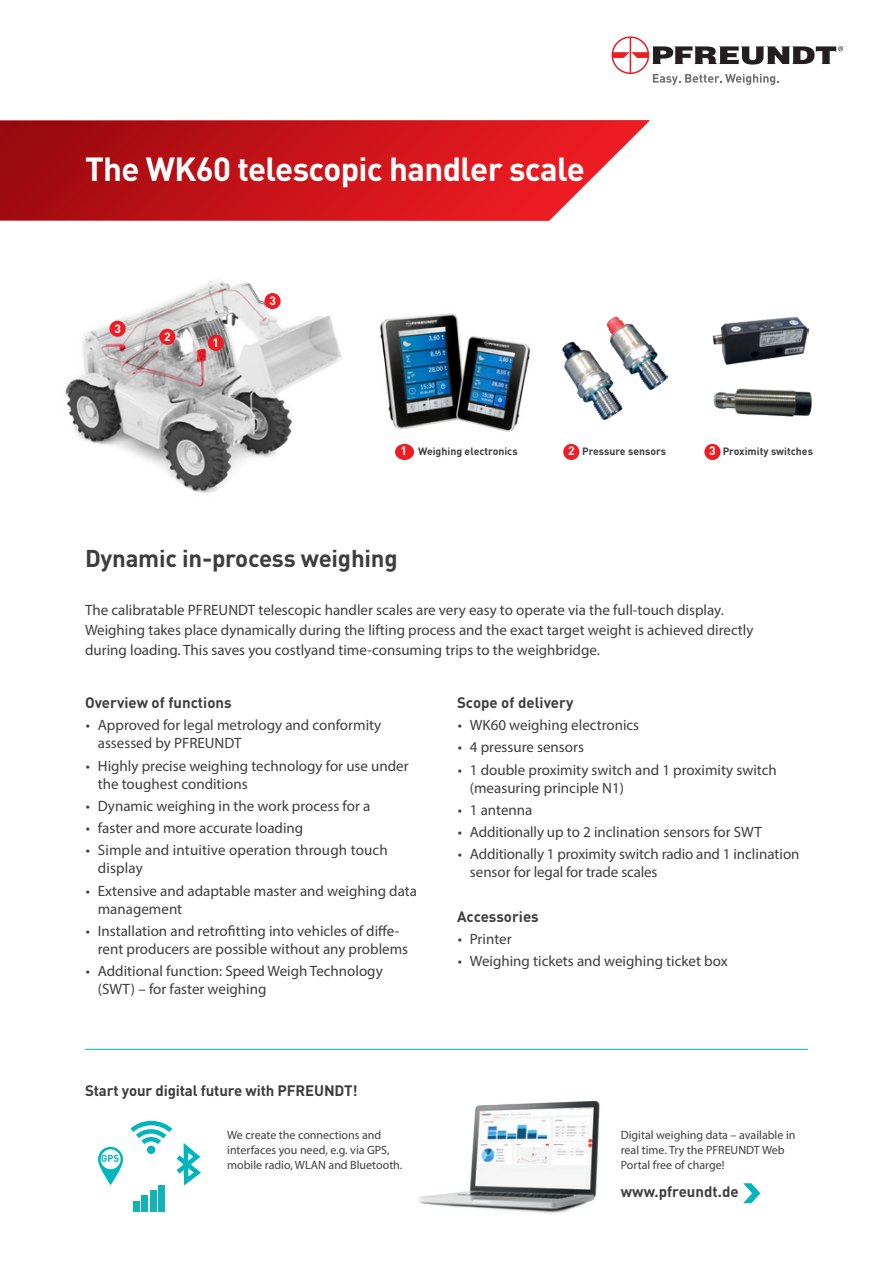
<style>
.page{position:relative;width:893px;height:1263px;background:#fff}
.page>*{position:absolute;margin:0;border:0;box-sizing:border-box;transform-origin:0 0}
.t1{font:700 33px "DIN Pro";letter-spacing:-.02em;color:#fff}
.t2{font:700 24px "DIN Pro";letter-spacing:-.01em;color:#3e3e3f}
.t3{font:15px/18px "Myriad Pro";color:#3e3e3f}
.t4{font:700 15px "DIN Pro";color:#3e3e3f}
.t5{font:12px/15px "Myriad Pro";color:#3e3e3f}
.t6{font:700 12px "DIN Pro";color:#fff}
.t7{font:700 10.5px "DIN Pro";color:#3e3e3f}
.s1{font-size:12px;color:#fff}
</style>
<div class="page">
<img style="left:65px;top:280px;width:350px;height:214px">
<svg style="left:0;top:120px;width:649px;height:100px;background:#cf292f"></svg>
<svg style="left:612px;top:36px;width:231px;height:49px"></svg>
<img style="left:562px;top:316px;width:106px;height:104px">
<div style="left:208px;top:335px;width:16px;height:16px;background:#ee1d23;border-radius:50%"></div>
<div style="left:395px;top:444px;width:19px;height:16px;background:#ee1d23;border-radius:50%"></div>
<div style="left:563px;top:444px;width:16px;height:16px;background:#ee1d23;border-radius:50%"></div>
<div style="left:704px;top:444px;width:16px;height:16px;background:#ee1d23;border-radius:50%"></div>
<div style="left:264px;top:293px;width:17px;height:16px;background:#ee1d23;border-radius:50%"></div>
<hr style="left:85px;top:1049px;width:723px;height:1px;background:#00b5bb">
<img style="left:366px;top:301px;width:165px;height:138px">
<img style="left:418px;top:1100px;width:182px;height:114px">
<svg style="left:743px;top:1183px;width:17px;height:20px"></svg>
<svg style="left:98px;top:125px;width:107px;height:1087px"></svg>
<div style="left:158px;top:1185px;width:6px;height:26px;background:#12b2b9"></div>
<div style="left:150px;top:1190px;width:6px;height:21px;background:#12b2b9"></div>
<div style="left:142px;top:1195px;width:6px;height:16px;background:#12b2b9"></div>
<div style="left:134px;top:1200px;width:6px;height:11px;background:#12b2b9"></div>
<img style="left:712px;top:316px;width:97px;height:49px">
<img style="left:713px;top:388px;width:99px;height:29px">
<h1 class="t1" style="left:85px;top:143px;width:501px">The WK60 telescopic handler scale</h1>
<p class="t6" style="left:114px;top:319px;width:8px">3</p>
<p class="t6" style="left:164px;top:327px;width:8px">2</p>
<p class="t6" style="left:213px;top:333px;width:8px">1</p>
<p class="t6" style="left:269px;top:291px;width:8px">3</p>
<p class="t7" style="left:400px;top:442px;width:119px"><span class="s1">1</span> Weighing electronics</p>
<p class="t6" style="left:568px;top:442px;width:8px">2</p>
<p class="t6" style="left:709px;top:442px;width:8px">3</p>
<p class="t7" style="left:582px;top:443px;width:85px">Pressure sensors</p>
<p class="t7" style="left:723px;top:442px;width:92px">Proximity switches</p>
<h2 class="t2" style="left:85px;top:539px;width:314px">Dynamic in-process weighing</h2>
<p class="t3" style="left:85px;top:600px;width:670px;line-height:19.8px">The calibratable PFREUNDT telescopic handler scales are very easy to operate via the full-touch display.<br>Weighing takes place dynamically during the lifting process and the exact target weight is achieved directly during loading. This saves you costlyand time-consuming trips to the weighbridge.</p>
<p class="t4" style="left:85px;top:691px;width:148px">Overview of functions</p>
<p class="t3" style="left:98px;top:716px;width:285px;text-indent:-12px">• Approved for legal metrology and conformity assessed by PFREUNDT</p>
<p class="t3" style="left:98px;top:756px;width:312px;text-indent:-12px">• Highly precise weighing technology for use under the toughest conditions</p>
<p class="t3" style="left:86px;top:796px;width:286px">• Dynamic weighing in the work process for a</p>
<p class="t3" style="left:86px;top:819px;width:219px">• faster and more accurate loading</p>
<p class="t3" style="left:98px;top:841px;width:291px;text-indent:-12px">• Simple and intuitive operation through touch display</p>
<p class="t3" style="left:98px;top:881px;width:321px;text-indent:-12px">• Extensive and adaptable master and weighing data management</p>
<p class="t3" style="left:98px;top:921px;width:312px;text-indent:-12px">• Installation and retrofitting into vehicles of diffe&shy;rent producers are possible without any problems</p>
<p class="t3" style="left:98px;top:962px;width:286px;text-indent:-12px">• Additional function: Speed Weigh Technology (SWT) – for faster weighing</p>
<p class="t4" style="left:457px;top:691px;width:118px">Scope of delivery</p>
<p class="t3" style="left:458px;top:716px;width:183px">• WK60 weighing electronics</p>
<p class="t3" style="left:458px;top:738px;width:128px">• 4 pressure sensors</p>
<p class="t3" style="left:470px;top:760px;width:308px;text-indent:-12px">• 1 double proximity switch and 1 proximity switch (measuring principle N1)</p>
<p class="t3" style="left:458px;top:800px;width:76px">• 1 antenna</p>
<p class="t3" style="left:458px;top:823px;width:306px">• Additionally up to 2 inclination sensors for SWT</p>
<p class="t3" style="left:470px;top:845px;width:331px;text-indent:-12px">• Additionally 1 proximity switch radio and 1 inclination sensor for legal for trade scales</p>
<p class="t4" style="left:457px;top:905px;width:83px">Accessories</p>
<p class="t3" style="left:458px;top:930px;width:55px">• Printer</p>
<p class="t3" style="left:458px;top:952px;width:271px">• Weighing tickets and weighing ticket box</p>
<p class="t4" style="left:85px;top:1079px;width:274px">Start your digital future with PFREUNDT!</p>
<p class="t5" style="left:227px;top:1127px;width:177px">We create the connections and interfaces you need, e.g. via GPS, mobile radio, WLAN and Bluetooth.</p>
<p class="t5" style="left:621px;top:1127px;width:176px">Digital weighing data – available in real time. Try the PFREUNDT Web<br>Portal free of charge!</p>
<p class="t4" style="left:621px;top:1180px;width:119px">www.pfreundt.de</p>
</div>
